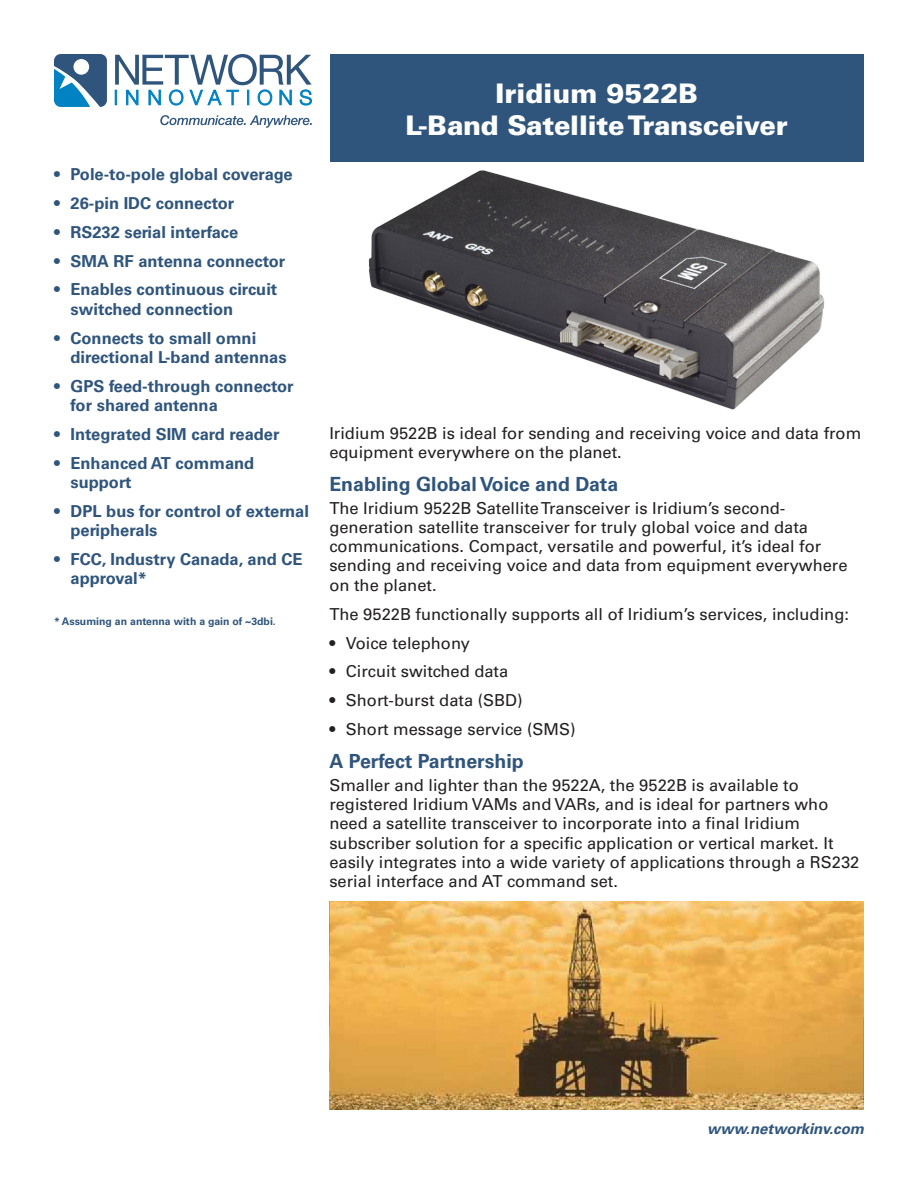
<style>
.page{position:relative;width:918px;height:1188px;background:#fff}
.page>*{position:absolute;margin:0;border:0;box-sizing:border-box;transform-origin:0 0}
.t1{font:900 27px/32.4px "Univers";letter-spacing:-.01em;color:#fff;text-align:center}
._0_0315_after{font:700 19.5px "Univers";color:#30557c}
._0_9_after{font:16.5px/19.2px "Univers";color:#231f20}
._0_9_after-2{font:700 16.5px/19.2px "Univers";color:#30557c}
.t2{font:italic 700 15px "Univers";color:#30557c}
._0_9_after-3{font:700 10.5px "Univers";color:#30557c}
</style>
<div class="page">
<div style="left:330px;top:54px;width:534px;height:108px;background:#30557c"></div>
<svg style="left:115px;top:54px;width:197px;height:52px"></svg>
<svg style="left:54px;top:54px;width:53px;height:53px"></svg>
<svg style="left:160px;top:115px;width:152px;height:13px"></svg>
<img style="left:368px;top:170px;width:457px;height:240px">
<img style="left:329px;top:902px;width:535px;height:208px">
<p class="_0_9_after-2" style="left:54px;top:164px;width:240px">• Pole-to-pole global coverage</p>
<p class="_0_9_after-2" style="left:54px;top:193px;width:182px">• 26-pin IDC connector</p>
<p class="_0_9_after-2" style="left:54px;top:222px;width:186px">• RS232 serial interface</p>
<p class="_0_9_after-2" style="left:54px;top:251px;width:233px">• SMA RF antenna connector</p>
<p class="_0_9_after-2" style="left:70px;top:280px;width:208px;text-indent:-16px">• Enables continuous circuit switched connection</p>
<p class="_0_9_after-2" style="left:70px;top:328px;width:218px;text-indent:-16px">• Connects to small omni directional L-band antennas</p>
<p class="_0_9_after-2" style="left:70px;top:376px;width:225px;text-indent:-16px">• GPS feed-through connector for shared antenna</p>
<p class="_0_9_after-2" style="left:54px;top:425px;width:227px">• Integrated SIM card reader</p>
<p class="_0_9_after-2" style="left:70px;top:453px;width:185px;text-indent:-16px">• Enhanced AT command support</p>
<p class="_0_9_after-2" style="left:70px;top:502px;width:240px;text-indent:-16px">• DPL bus for control of external peripherals</p>
<p class="_0_9_after-2" style="left:70px;top:550px;width:234px;text-indent:-16px">• FCC, Industry Canada, and CE approval*</p>
<p class="_0_9_after-3" style="left:54px;top:615px;width:223px">* Assuming an antenna with a gain of ~3dbi.</p>
<p class="t1" style="left:406px;top:76px;width:384px">Iridium 9522B<br>L-Band Satellite Transceiver</p>
<p class="_0_9_after" style="left:329px;top:424px;width:533px">Iridium 9522B is ideal for sending and receiving voice and data from equipment everywhere on the planet.</p>
<p class="_0_0315_after" style="left:329px;top:473px;width:290px">Enabling Global Voice and Data</p>
<p class="_0_9_after" style="left:329px;top:499px;width:520px">The Iridium 9522B Satellite Transceiver is Iridium’s second&shy;generation satellite transceiver for truly global voice and data communications. Compact, versatile and powerful, it’s ideal for sending and receiving voice and data from equipment everywhere on the planet.</p>
<p class="_0_9_after" style="left:329px;top:604px;width:521px">The 9522B functionally supports all of Iridium’s services, including:</p>
<p class="_0_9_after" style="left:329px;top:633px;width:142px">• Voice telephony</p>
<p class="_0_9_after" style="left:329px;top:662px;width:180px">• Circuit switched data</p>
<p class="_0_9_after" style="left:329px;top:691px;width:195px">• Short-burst data (SBD)</p>
<p class="_0_9_after" style="left:329px;top:720px;width:248px">• Short message service (SMS)</p>
<p class="_0_0315_after" style="left:329px;top:750px;width:196px">A Perfect Partnership</p>
<p class="_0_9_after" style="left:329px;top:776px;width:531px">Smaller and lighter than the 9522A, the 9522B is available to registered Iridium VAMs and VARs, and is ideal for partners who need a satellite transceiver to incorporate into a final Iridium subscriber solution for a specific application or vertical market. It easily integrates into a wide variety of applications through a RS232 serial interface and AT command set.</p>
<p class="t2" style="left:707px;top:1120px;width:158px">www.networkinv.com</p>
</div>
